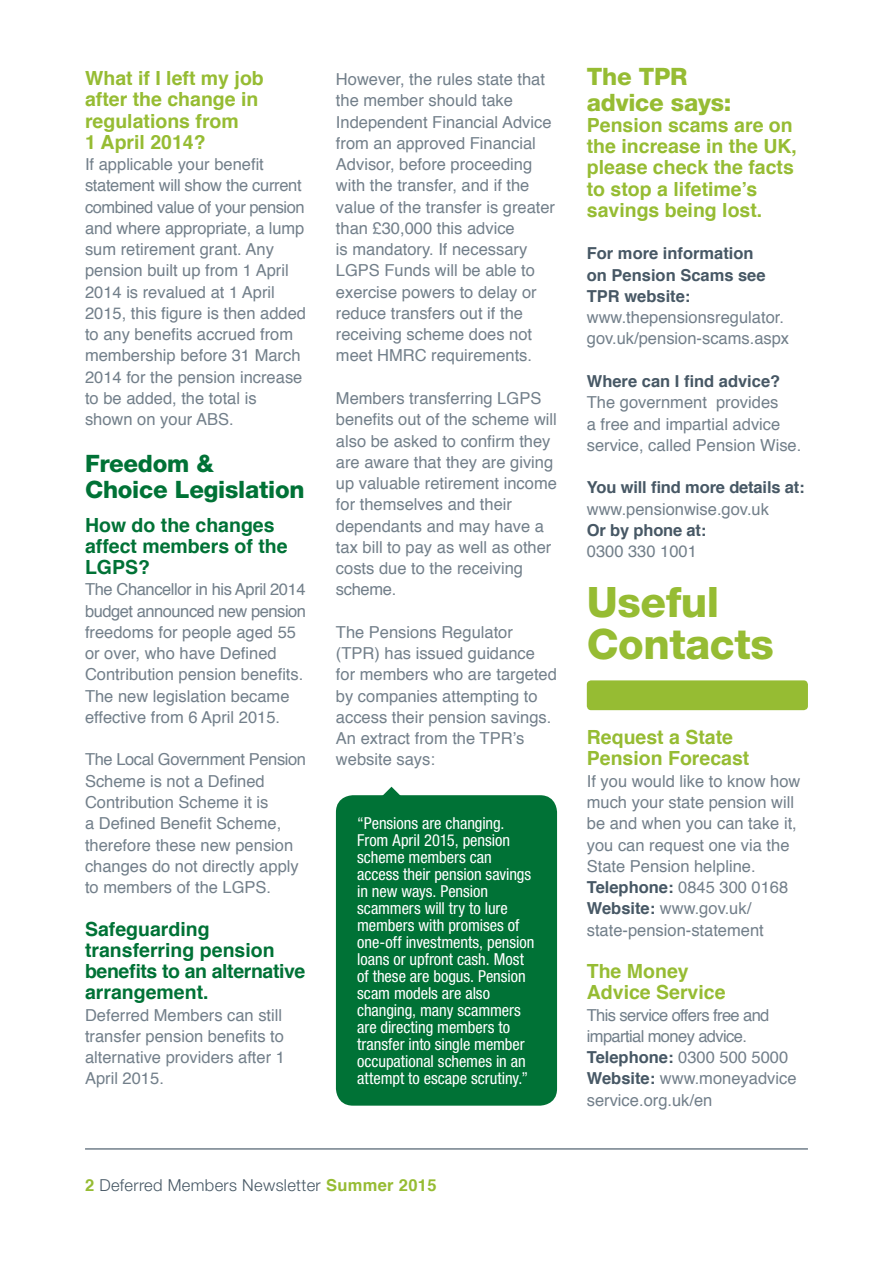
<style>
.page{position:relative;width:893px;height:1263px;background:#fff}
.page>*{position:absolute;margin:0;border:0;box-sizing:border-box;transform-origin:0 0}
.t1{font:800 42px/42.5px "Helvetica Neue LT Std";letter-spacing:-.01em;color:#96bc33}
.t2{font:800 24px/25.5px "Helvetica Neue LT Std";letter-spacing:-.01em;color:#007236}
.t3{font:800 24px/25.5px "Helvetica Neue LT Std";letter-spacing:-.01em;color:#96bc33}
.t4{font:700 19.5px/21.3px "Helvetica";color:#96bc33}
.t5{font:700 19.5px/21.3px "Helvetica";color:#007236}
.t6{font:16.5px/21.3px "Helvetica";color:#727f8a}
.t7{font:condensed 16.5px/17px "Helvetica Neue LT Std";letter-spacing:-.005em;color:#fff}
.t8{font:16.5px/21.3px "Helvetica";letter-spacing:-.035em;color:#727f8a}
.t9{font:700 16.5px/21.3px "Helvetica";color:#475865}
.t10{font:300 16.5px "Helvetica Neue LT Std";letter-spacing:.02em;color:#475865}
.s1{font-family:"Helvetica";font-weight:700;color:#96bc33}
.s2{font-weight:700;color:#475865}
</style>
<div class="page">
<hr style="left:85px;top:1148px;width:723px;height:2px;background:#727f8a">
<svg style="left:383px;top:787px;width:17px;height:8px"></svg>
<div style="left:336px;top:795px;width:221px;height:311px;background:#007236;border-radius:17px"></div>
<div style="left:587px;top:680px;width:221px;height:30px;background:#96bc33;border-radius:4px"></div>
<p class="t4" style="left:85px;top:68px;width:180px">What if I left my job after the change in regulations from<br>1 April 2014?</p>
<p class="t6" style="left:85px;top:154px;width:223px">If applicable your benefit statement will show the current combined value of your pension and where appropriate, a lump sum retirement grant. Any pension built up from 1 April<br>2014 is revalued at 1 April<br>2015, this figure is then added to any benefits accrued from membership before 31 March<br>2014 for the pension increase to be added, the total is shown on your ABS.</p>
<h2 class="t2" style="left:85px;top:451px;width:221px">Freedom &amp;<br>Choice Legislation</h2>
<p class="t5" style="left:85px;top:514px;width:204px">How do the changes affect members of the<br>LGPS?</p>
<p class="t6" style="left:85px;top:579px;width:223px">The Chancellor in his April 2014 budget announced new pension freedoms for people aged 55 or over, who have Defined<br>Contribution pension benefits.<br>The new legislation became effective from 6 April 2015.</p>
<p class="t6" style="left:85px;top:749px;width:223px">The Local Government Pension<br>Scheme is not a Defined<br>Contribution Scheme it is<br>a Defined Benefit Scheme, therefore these new pension changes do not directly apply to members of the LGPS.</p>
<p class="t5" style="left:85px;top:918px;width:222px">Safeguarding transferring pension benefits to an alternative arrangement.</p>
<p class="t6" style="left:85px;top:1005px;width:201px">Deferred Members can still transfer pension benefits to alternative providers after 1<br>April 2015.</p>
<p class="t6" style="left:336px;top:69px;width:221px">However, the rules state that the member should take<br>Independent Financial Advice from an approved Financial<br>Advisor, before proceeding with the transfer, and if the value of the transfer is greater than £30,000 this advice<br>is mandatory. If necessary<br>LGPS Funds will be able to exercise powers to delay or reduce transfers out if the receiving scheme does not meet HMRC requirements.</p>
<p class="t6" style="left:336px;top:388px;width:223px">Members transferring LGPS benefits out of the scheme will also be asked to confirm they are aware that they are giving up valuable retirement income for themselves and their dependants and may have a tax bill to pay as well as other costs due to the receiving scheme.</p>
<p class="t6" style="left:336px;top:622px;width:223px">The Pensions Regulator (TPR) has issued guidance for members who are targeted by companies attempting to access their pension savings.<br>An extract from the TPR’s website says:</p>
<p class="t7" style="left:357px;top:815px;width:179px">“Pensions are changing.<br>From April 2015, pension scheme members can access their pension savings in new ways. Pension scammers will try to lure members with promises of one-off investments, pension loans or upfront cash. Most of these are bogus. Pension scam models are also changing, many scammers are directing members to transfer into single member occupational schemes in an attempt to escape scrutiny.”</p>
<p class="t10" style="left:85px;top:1175px;width:353px"><span class="s1">2</span> Deferred Members Newsletter <span class="s1">Summer 2015</span></p>
<h2 class="t3" style="left:587px;top:64px;width:146px">The TPR advice says:</h2>
<p class="t4" style="left:587px;top:115px;width:212px">Pension scams are on the increase in the UK, please check the facts to stop a lifetime’s savings being lost.</p>
<p class="t9" style="left:587px;top:243px;width:180px">For more information on Pension Scams see<br>TPR website:</p>
<p class="t6" style="left:587px;top:307px;width:204px">www.thepensionsregulator. gov.uk/pension-scams.aspx</p>
<p class="t9" style="left:587px;top:371px;width:195px">Where can I find advice?</p>
<p class="t6" style="left:587px;top:392px;width:216px">The government provides<br>a free and impartial advice service, called Pension Wise.</p>
<p class="t9" style="left:587px;top:477px;width:219px">You will find more details at:</p>
<p class="t6" style="left:587px;top:499px;width:184px">www.pensionwise.gov.uk</p>
<p class="t9" style="left:587px;top:520px;width:121px">Or by phone at:</p>
<p class="t6" style="left:587px;top:541px;width:112px">0300 330 1001</p>
<h1 class="t1" style="left:587px;top:580px;width:188px">Useful<br>Contacts</h1>
<p class="t4" style="left:587px;top:727px;width:164px">Request a State<br>Pension Forecast</p>
<p class="t6" style="left:587px;top:771px;width:215px">If you would like to know how much your state pension will be and when you can take it, you can request one via the<br>State Pension helpline.<br><span class="s2">Telephone:</span> 0845 300 0168<br><span class="s2">Website:</span> www.gov.uk/ state-pension-statement</p>
<p class="t4" style="left:587px;top:961px;width:140px">The Money<br>Advice Service</p>
<p class="t8" style="left:587px;top:1005px;width:211px">This service offers free and impartial money advice.<br><span class="s2">Telephone:</span> 0300 500 5000<br><span class="s2">Website:</span> www.moneyadvice service.org.uk/en</p>
</div>
